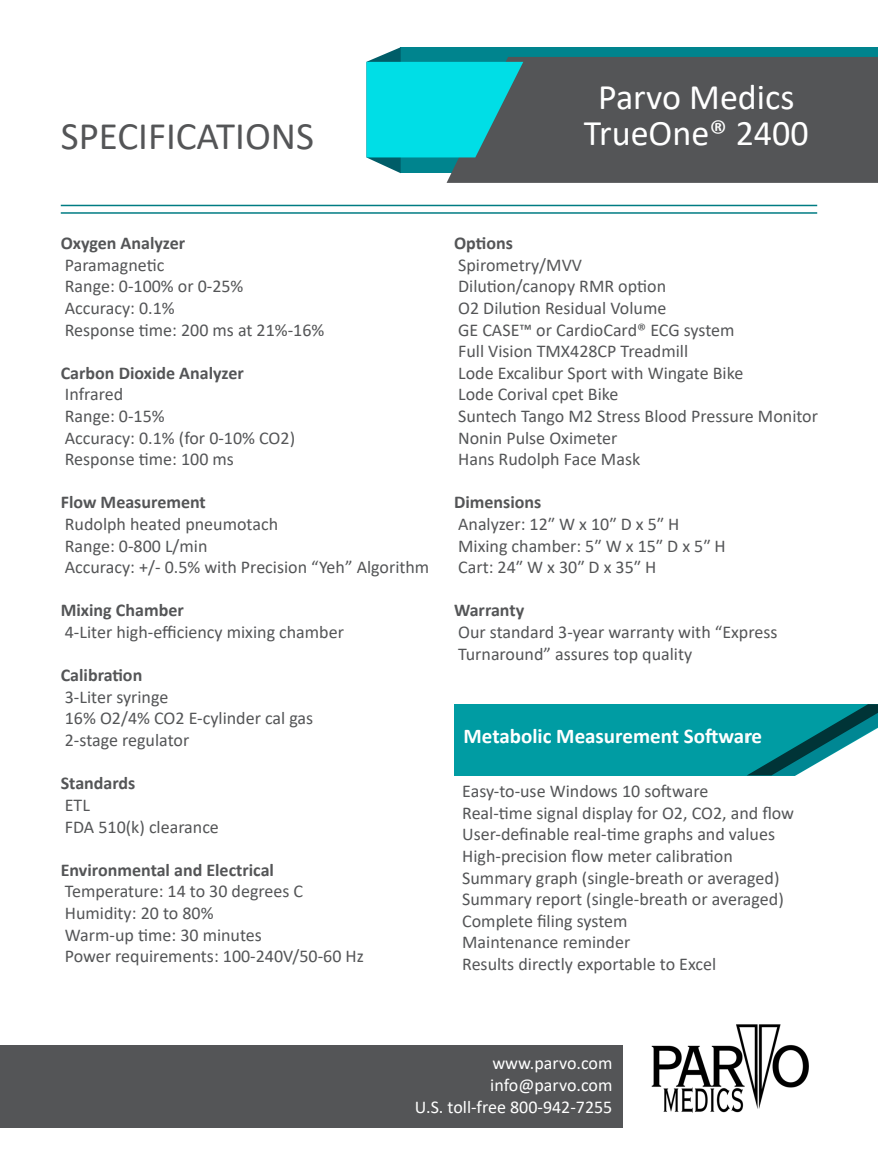
<style>
.page{position:relative;width:878px;height:1175px;background:#fff}
.page>*{position:absolute;margin:0;border:0;box-sizing:border-box;transform-origin:0 0}
.Section_Text{font:39px "Calibri";color:#545557}
.Section_Text-2{font:36px "Calibri";color:#fff}
.Section_Text-3{font:700 21px "Calibri";color:#fff}
.Section_Text-4{font:18px "Calibri";color:#545557}
.Section_Text-5{font:700 18px "Calibri";color:#545557}
.Section_Text-6{font:18px "Calibri";color:#fff}
</style>
<div class="page">
<div style="left:400px;top:47px;width:478px;height:126px;background:#00848e"></div>
<div style="left:446px;top:57px;width:432px;height:126px;background:#545557"></div>
<svg style="left:366px;top:47px;width:157px;height:126px"></svg>
<div style="left:454px;top:704px;width:424px;height:71px;background:#009ca3"></div>
<img style="left:651px;top:1024px;width:158px;height:89px">
<div style="left:0;top:1045px;width:622px;height:82px;background:#545557"></div>
<hr style="left:61px;top:205px;width:756px;height:1px;background:#007c83">
<hr style="left:61px;top:212px;width:756px;height:2px;background:#007c83">
<svg style="left:746px;top:704px;width:132px;height:72px"></svg>
<p class="Section_Text-2" style="left:598px;top:72px;width:198px">Parvo Medics</p>
<p class="Section_Text" style="left:61px;top:108px;width:255px">SPECIFICATIONS</p>
<p class="Section_Text-2" style="left:584px;top:108px;width:226px">TrueOne® 2400</p>
<p class="Section_Text-5" style="left:61px;top:230px;width:126px">Oxygen Analyzer</p>
<p class="Section_Text-4" style="left:65px;top:252px;width:101px">Paramagnetic</p>
<p class="Section_Text-4" style="left:65px;top:274px;width:180px">Range: 0-100% or 0-25%</p>
<p class="Section_Text-4" style="left:65px;top:295px;width:111px">Accuracy: 0.1%</p>
<p class="Section_Text-4" style="left:65px;top:317px;width:261px">Response time: 200 ms at 21%-16%</p>
<p class="Section_Text-5" style="left:61px;top:360px;width:184px">Carbon Dioxide Analyzer</p>
<p class="Section_Text-4" style="left:65px;top:382px;width:60px">Infrared</p>
<p class="Section_Text-4" style="left:65px;top:403px;width:101px">Range: 0-15%</p>
<p class="Section_Text-4" style="left:65px;top:425px;width:232px">Accuracy: 0.1% (for 0-10% CO2)</p>
<p class="Section_Text-4" style="left:65px;top:447px;width:171px">Response time: 100 ms</p>
<p class="Section_Text-5" style="left:61px;top:489px;width:147px">Flow Measurement</p>
<p class="Section_Text-4" style="left:65px;top:511px;width:215px">Rudolph heated pneumotach</p>
<p class="Section_Text-4" style="left:65px;top:533px;width:144px">Range: 0-800 L/min</p>
<p class="Section_Text-4" style="left:65px;top:555px;width:366px">Accuracy: +/- 0.5% with Precision “Yeh” Algorithm</p>
<p class="Section_Text-5" style="left:61px;top:597px;width:124px">Mixing Chamber</p>
<p class="Section_Text-4" style="left:65px;top:619px;width:281px">4-Liter high-efficiency mixing chamber</p>
<p class="Section_Text-5" style="left:61px;top:662px;width:83px">Calibration</p>
<p class="Section_Text-4" style="left:65px;top:684px;width:105px">3-Liter syringe</p>
<p class="Section_Text-4" style="left:65px;top:706px;width:250px">16% O2/4% CO2 E-cylinder cal gas</p>
<p class="Section_Text-4" style="left:65px;top:727px;width:126px">2-stage regulator</p>
<p class="Section_Text-5" style="left:61px;top:770px;width:76px">Standards</p>
<p class="Section_Text-4" style="left:65px;top:792px;width:27px">ETL</p>
<p class="Section_Text-4" style="left:65px;top:814px;width:155px">FDA 510(k) clearance</p>
<p class="Section_Text-5" style="left:61px;top:857px;width:215px">Environmental and Electrical</p>
<p class="Section_Text-4" style="left:65px;top:879px;width:240px">Temperature: 14 to 30 degrees C</p>
<p class="Section_Text-4" style="left:65px;top:900px;width:150px">Humidity: 20 to 80%</p>
<p class="Section_Text-4" style="left:65px;top:922px;width:198px">Warm-up time: 30 minutes</p>
<p class="Section_Text-4" style="left:65px;top:943px;width:300px">Power requirements: 100-240V/50-60 Hz</p>
<p class="Section_Text-5" style="left:454px;top:230px;width:60px">Options</p>
<p class="Section_Text-4" style="left:458px;top:252px;width:125px">Spirometry/MVV</p>
<p class="Section_Text-4" style="left:458px;top:274px;width:209px">Dilution/canopy RMR option</p>
<p class="Section_Text-4" style="left:458px;top:295px;width:210px">O2 Dilution Residual Volume</p>
<p class="Section_Text-4" style="left:458px;top:317px;width:278px">GE CASE™ or CardioCard® ECG system</p>
<p class="Section_Text-4" style="left:458px;top:339px;width:231px">Full Vision TMX428CP Treadmill</p>
<p class="Section_Text-4" style="left:458px;top:360px;width:287px">Lode Excalibur Sport with Wingate Bike</p>
<p class="Section_Text-4" style="left:458px;top:382px;width:162px">Lode Corival cpet Bike</p>
<p class="Section_Text-4" style="left:458px;top:403px;width:361px">Suntech Tango M2 Stress Blood Pressure Monitor</p>
<p class="Section_Text-4" style="left:458px;top:425px;width:161px">Nonin Pulse Oximeter</p>
<p class="Section_Text-4" style="left:458px;top:447px;width:183px">Hans Rudolph Face Mask</p>
<p class="Section_Text-5" style="left:454px;top:489px;width:89px">Dimensions</p>
<p class="Section_Text-4" style="left:458px;top:511px;width:223px">Analyzer: 12″ W x 10″ D x 5″ H</p>
<p class="Section_Text-4" style="left:458px;top:533px;width:269px">Mixing chamber: 5″ W x 15″ D x 5″ H</p>
<p class="Section_Text-4" style="left:458px;top:555px;width:200px">Cart: 24″ W x 30″ D x 35″ H</p>
<p class="Section_Text-5" style="left:454px;top:597px;width:72px">Warranty</p>
<p class="Section_Text-4" style="left:458px;top:619px;width:321px">Our standard 3-year warranty with “Express</p>
<p class="Section_Text-4" style="left:458px;top:641px;width:235px">Turnaround” assures top quality</p>
<p class="Section_Text-3" style="left:463px;top:721px;width:300px">Metabolic Measurement Software</p>
<p class="Section_Text-4" style="left:462px;top:778px;width:247px">Easy-to-use Windows 10 software</p>
<p class="Section_Text-4" style="left:462px;top:800px;width:333px">Real-time signal display for O2, CO2, and flow</p>
<p class="Section_Text-4" style="left:462px;top:822px;width:314px">User-definable real-time graphs and values</p>
<p class="Section_Text-4" style="left:462px;top:843px;width:272px">High-precision flow meter calibration</p>
<p class="Section_Text-4" style="left:462px;top:865px;width:319px">Summary graph (single-breath or averaged)</p>
<p class="Section_Text-4" style="left:462px;top:886px;width:323px">Summary report (single-breath or averaged)</p>
<p class="Section_Text-4" style="left:462px;top:908px;width:167px">Complete filing system</p>
<p class="Section_Text-4" style="left:462px;top:930px;width:170px">Maintenance reminder</p>
<p class="Section_Text-4" style="left:462px;top:951px;width:255px">Results directly exportable to Excel</p>
<p class="Section_Text-6" style="left:492px;top:1050px;width:121px">www.parvo.com</p>
<p class="Section_Text-6" style="left:490px;top:1072px;width:124px">info@parvo.com</p>
<p class="Section_Text-6" style="left:415px;top:1094px;width:199px">U.S. toll-free 800-942-7255</p>
</div>
